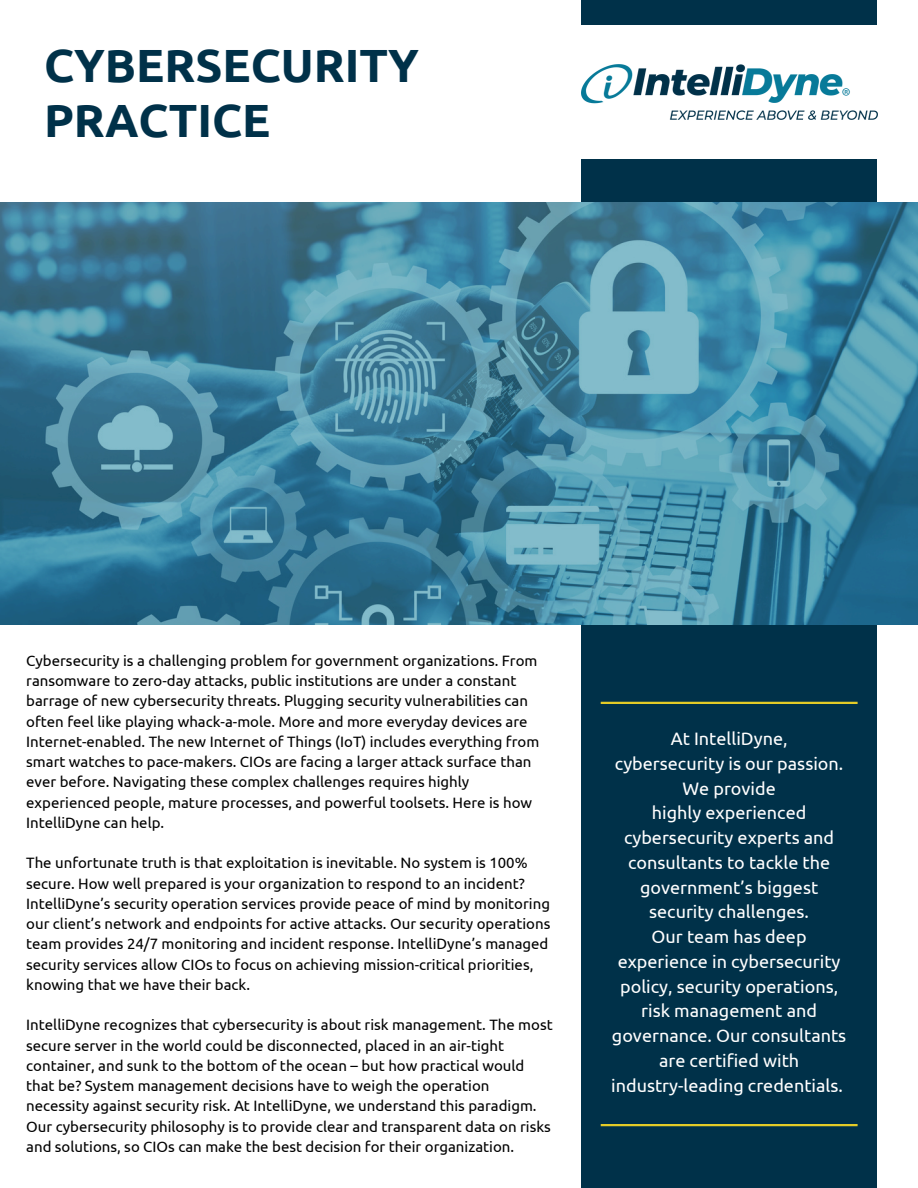
<style>
.page{position:relative;width:918px;height:1188px;background:#fff}
.page>*{position:absolute;margin:0;border:0;box-sizing:border-box;transform-origin:0 0}
.t1{font:700 46.5px/55.2px "Ubuntu";color:#003149}
.t2{font:18px/24.8px "Ubuntu";color:#fff;text-align:center}
.t3{font:15px/20.2px "Ubuntu";color:#000}
</style>
<div class="page">
<div style="left:581px;top:159px;width:296px;height:1029px;background:#003149"></div>
<div style="left:581px;top:0;width:296px;height:24px;background:#003149"></div>
<img style="left:581px;top:64px;width:296px;height:55px">
<svg style="left:0;top:202px;width:917px;height:422px;background:#43849f"></svg>
<hr style="left:601px;top:702px;width:257px;height:2px;background:#e3cb27">
<hr style="left:601px;top:1124px;width:257px;height:2px;background:#e3cb27">
<p class="t1" style="left:44px;top:37px;width:376px">CYBERSECURITY<br>PRACTICE</p>
<h2 class="t3" style="left:26px;top:650px;width:515px">Cybersecurity is a challenging problem for government organizations. From ransomware to zero-day attacks, public institutions are under a constant barrage of new cybersecurity threats. Plugging security vulnerabilities can often feel like playing whack-a-mole. More and more everyday devices are Internet-enabled. The new Internet of Things (IoT) includes everything from smart watches to pace-makers. CIOs are facing a larger attack surface than ever before. Navigating these complex challenges requires highly experienced people, mature processes, and powerful toolsets. Here is how IntelliDyne can help.</h2>
<p class="t3" style="left:26px;top:853px;width:526px">The unfortunate truth is that exploitation is inevitable. No system is 100% secure. How well prepared is your organization to respond to an incident?<br>IntelliDyne’s security operation services provide peace of mind by monitoring our client’s network and endpoints for active attacks. Our security operations team provides 24/7 monitoring and incident response. IntelliDyne’s managed security services allow CIOs to focus on achieving mission-critical priorities, knowing that we have their back.</p>
<p class="t3" style="left:26px;top:1015px;width:528px">IntelliDyne recognizes that cybersecurity is about risk management. The most secure server in the world could be disconnected, placed in an air-tight container, and sunk to the bottom of the ocean – but how practical would that be? System management decisions have to weigh the operation necessity against security risk. At IntelliDyne, we understand this paradigm.<br>Our cybersecurity philosophy is to provide clear and transparent data on risks and solutions, so CIOs can make the best decision for their organization.</p>
<p class="t2" style="left:611px;top:726px;width:237px">At IntelliDyne,<br>cybersecurity is our passion.<br>We provide<br>highly experienced cybersecurity experts and consultants to tackle the government’s biggest security challenges.<br>Our team has deep experience in cybersecurity policy, security operations, risk management and governance. Our consultants are certified with industry-leading credentials.</p>
</div>
